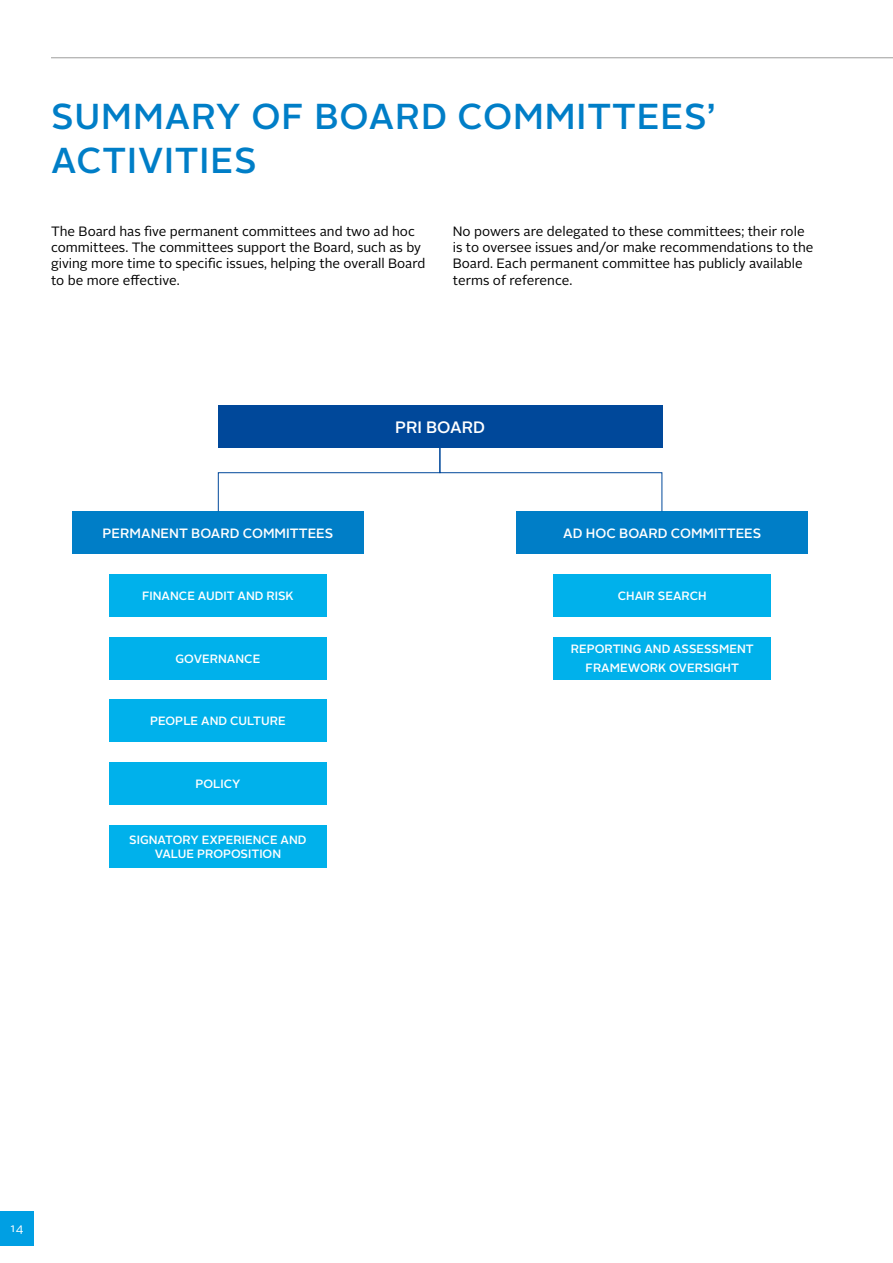
<style>
.page{position:relative;width:893px;height:1263px;background:#fff}
.page>*{position:absolute;margin:0;border:0;box-sizing:border-box;transform-origin:0 0}
.t1{font:500 36px/43.2px "Alright Sans";letter-spacing:.025em;color:#007ec7}
.t2{font:500 16.5px "Alright Sans";color:#fff}
.t3{font:13.5px/16.2px "Alright Sans";color:#000}
.t4{font:500 13.5px "Alright Sans";color:#fff}
.t5{font:500 12px/18.6px "Alright Sans";color:#fff;text-align:center}
.t6{font:12px "Alright Sans";color:#fff}
</style>
<div class="page">
<hr style="left:51px;top:57px;width:842px;height:1px;background:#9d9d9c">
<div style="left:0;top:1212px;width:34px;height:34px;background:#009fe3"></div>
<div style="left:218px;top:405px;width:444px;height:43px;background:#00489a"></div>
<div style="left:517px;top:511px;width:291px;height:43px;background:#007ec7"></div>
<div style="left:553px;top:637px;width:218px;height:42px;background:#00b1eb"></div>
<div style="left:553px;top:574px;width:218px;height:43px;background:#00b1eb"></div>
<div style="left:72px;top:511px;width:292px;height:43px;background:#007ec7"></div>
<div style="left:109px;top:574px;width:218px;height:43px;background:#00b1eb"></div>
<div style="left:109px;top:637px;width:218px;height:42px;background:#00b1eb"></div>
<div style="left:109px;top:699px;width:218px;height:43px;background:#00b1eb"></div>
<div style="left:109px;top:762px;width:218px;height:43px;background:#00b1eb"></div>
<div style="left:109px;top:825px;width:218px;height:43px;background:#00b1eb"></div>
<svg style="left:218px;top:447px;width:445px;height:65px"></svg>
<h1 class="t1" style="left:51px;top:96px;width:666px">SUMMARY OF BOARD COMMITTEES’<br>ACTIVITIES</h1>
<p class="t3" style="left:51px;top:223px;width:376px">The Board has five permanent committees and two ad hoc committees. The committees support the Board, such as by giving more time to specific issues, helping the overall Board to be more effective.</p>
<p class="t3" style="left:453px;top:223px;width:362px">No powers are delegated to these committees; their role is to oversee issues and/or make recommendations to the Board. Each permanent committee has publicly available terms of reference.</p>
<p class="t4" style="left:103px;top:524px;width:232px">PERMANENT BOARD COMMITTEES</p>
<p class="t5" style="left:142px;top:587px;width:153px">FINANCE AUDIT AND RISK</p>
<p class="t5" style="left:175px;top:649px;width:86px">GOVERNANCE</p>
<p class="t5" style="left:150px;top:712px;width:137px">PEOPLE AND CULTURE</p>
<p class="t5" style="left:196px;top:775px;width:46px">POLICY</p>
<p class="t5" style="left:129px;top:832px;width:179px;line-height:14.4px">SIGNATORY EXPERIENCE AND<br>VALUE PROPOSITION</p>
<p class="t2" style="left:395px;top:415px;width:92px">PRI BOARD</p>
<p class="t4" style="left:563px;top:524px;width:199px">AD HOC BOARD COMMITTEES</p>
<p class="t5" style="left:618px;top:587px;width:90px">CHAIR SEARCH</p>
<p class="t5" style="left:571px;top:640px;width:184px">REPORTING AND ASSESSMENT<br>FRAMEWORK OVERSIGHT</p>
<p class="t6" style="left:10px;top:1220px;width:15px">14</p>
</div>
